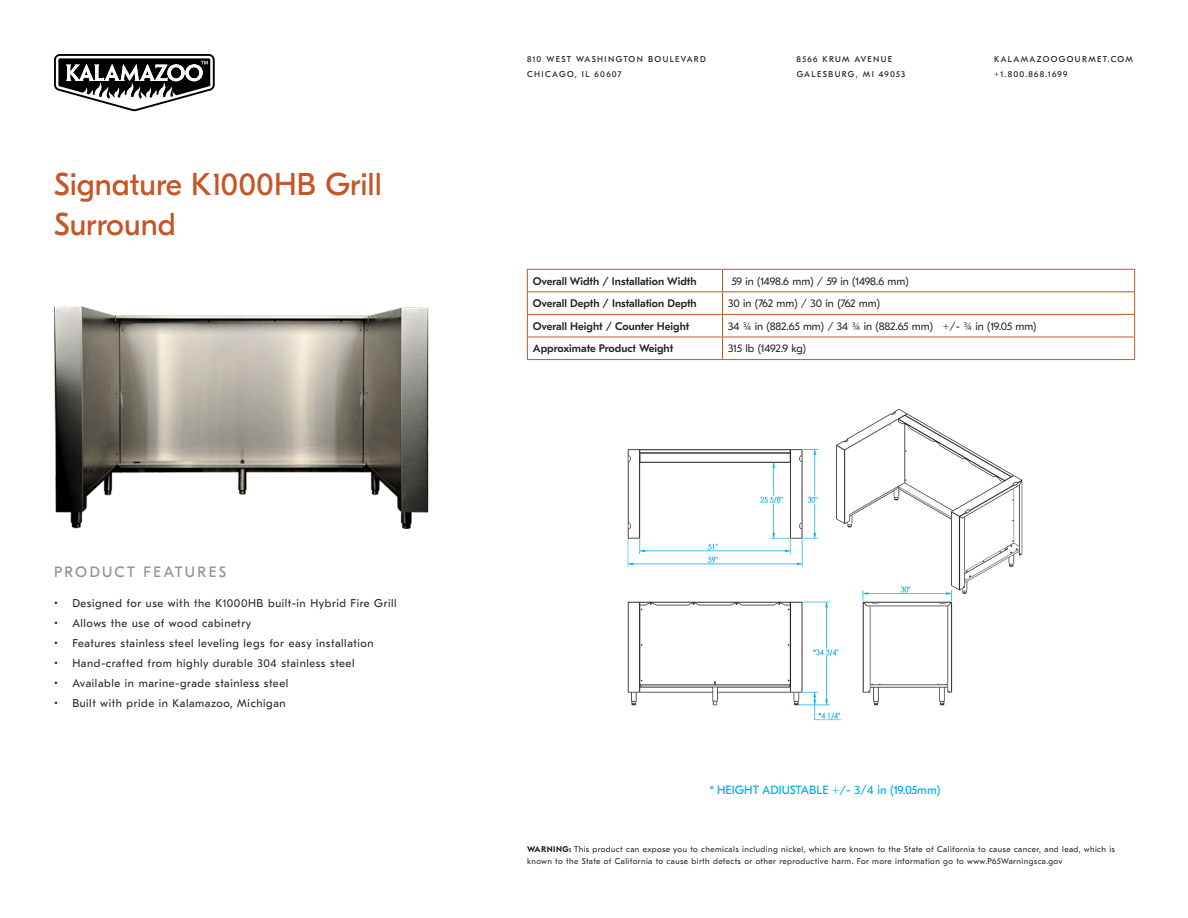
<style>
.page{position:relative;width:1188px;height:918px;background:#fff}
.page>*{position:absolute;margin:0;border:0;box-sizing:border-box;transform-origin:0 0}
.Heading{font:31.5px/40.5px "GT Eesti Display";color:#c55628}
.Subhead{font:15px "GT Eesti Display";letter-spacing:.16em;color:#939598}
.t1{font:12px "GT Eesti Text";color:#00aeef}
.t2{font:11.25px "GT Eesti Text";letter-spacing:.05em;color:#231f20}
.t3{font:10.95px "GT Eesti Text";letter-spacing:-.005em;color:#231f20}
.t4{font:500 10.95px "GT Eesti Text";color:#231f20}
.t5{font:8.4px/14.5px "GT Eesti Text";letter-spacing:.155em;color:#231f20}
.t6{font:8.25px/12px "GT Eesti Text";letter-spacing:.05em;color:#231f20}
.s1{font-weight:700}
</style>
<div class="page">
<svg style="left:54px;top:54px;width:161px;height:57px"></svg>
<hr style="left:527px;top:269px;width:196px;height:1px;background:#c55628">
<hr style="left:723px;top:269px;width:412px;height:1px;background:#c55628">
<hr style="left:527px;top:291px;width:196px;height:1px;background:#c55628">
<hr style="left:723px;top:291px;width:412px;height:1px;background:#c55628">
<hr style="left:527px;top:314px;width:196px;height:1px;background:#c55628">
<hr style="left:723px;top:314px;width:412px;height:1px;background:#c55628">
<hr style="left:527px;top:337px;width:196px;height:1px;background:#c55628">
<svg style="left:527px;top:270px;width:1px;height:89px"></svg>
<hr style="left:723px;top:337px;width:412px;height:1px;background:#c55628">
<svg style="left:722px;top:270px;width:1px;height:89px"></svg>
<svg style="left:1134px;top:270px;width:1px;height:89px"></svg>
<hr style="left:527px;top:359px;width:196px;height:1px;background:#c55628">
<hr style="left:723px;top:359px;width:412px;height:1px;background:#c55628">
<img style="left:54px;top:306px;width:375px;height:223px">
<img style="left:627px;top:409px;width:396px;height:312px">
<p class="Heading" style="left:54px;top:164px;width:329px">Signature K1000HB Grill<br>Surround</p>
<p class="Subhead" style="left:54px;top:564px;width:174px">PRODUCT FEATURES</p>
<p class="t2" style="left:54px;top:597px;width:344px">• Designed for use with the K1000HB built-in Hybrid Fire Grill</p>
<p class="t2" style="left:54px;top:617px;width:199px">• Allows the use of wood cabinetry</p>
<p class="t2" style="left:54px;top:637px;width:321px">• Features stainless steel leveling legs for easy installation</p>
<p class="t2" style="left:54px;top:657px;width:302px">• Hand-crafted from highly durable 304 stainless steel</p>
<p class="t2" style="left:54px;top:677px;width:236px">• Available in marine-grade stainless steel</p>
<p class="t2" style="left:54px;top:697px;width:233px">• Built with pride in Kalamazoo, Michigan</p>
<p class="t5" style="left:527px;top:52px;width:181px">810 WEST WASHINGTON BOULEVARD<br>CHICAGO, IL 60607</p>
<p class="t5" style="left:797px;top:52px;width:110px">8566 KRUM AVENUE<br>GALESBURG, MI 49053</p>
<p class="t5" style="left:994px;top:52px;width:140px">KALAMAZOOGOURMET.COM +1.800.868.1699</p>
<p class="t4" style="left:533px;top:275px;width:165px">Overall Width / Installation Width</p>
<p class="t3" style="left:731px;top:275px;width:179px">59 in (1498.6 mm) / 59 in (1498.6 mm)</p>
<p class="t4" style="left:533px;top:297px;width:165px">Overall Depth / Installation Depth</p>
<p class="t3" style="left:728px;top:297px;width:153px">30 in (762 mm) / 30 in (762 mm)</p>
<p class="t4" style="left:533px;top:320px;width:158px">Overall Height / Counter Height</p>
<p class="t3" style="left:728px;top:320px;width:310px">34 ¾ in (882.65 mm) / 34 ¾ in (882.65 mm) +/- ¾ in (19.05 mm)</p>
<p class="t4" style="left:533px;top:343px;width:142px">Approximate Product Weight</p>
<p class="t3" style="left:728px;top:343px;width:80px">315 lb (1492.9 kg)</p>
<p class="t1" style="left:710px;top:783px;width:232px">* HEIGHT ADJUSTABLE +/- 3/4 in (19.05mm)</p>
<p class="t6" style="left:527px;top:843px;width:589px"><span class="s1">WARNING:</span> This product can expose you to chemicals including nickel, which are known to the State of California to cause cancer, and lead, which is known to the State of California to cause birth defects or other reproductive harm. For more information go to www.P65Warningsca.gov</p>
</div>
